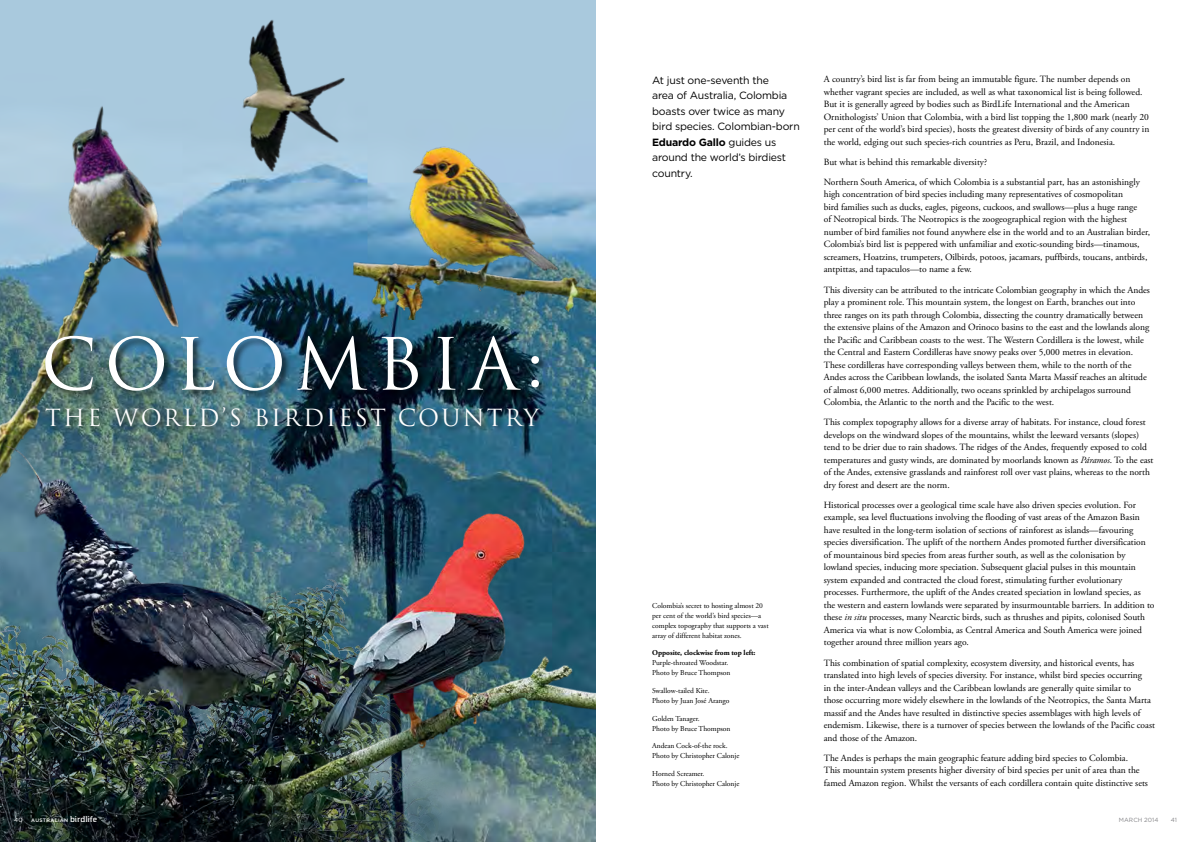
<style>
.page{position:relative;width:1191px;height:842px;background:#fff}
.page>*{position:absolute;margin:0;border:0;box-sizing:border-box;transform-origin:0 0}
.t1{font:70px "Trajan Pro";letter-spacing:.105em;color:#fff}
.t2{font:23px "Trajan Pro";letter-spacing:.095em;color:#fff}
.t3{font:10.5px/15.5px "Gotham";letter-spacing:-.02em;color:#000}
.t4{font:9.5px/12.5px "Adobe Garamond Pro";letter-spacing:-.005em;color:#000}
.t5{font:7.5px/10px "Adobe Garamond Pro";letter-spacing:-.005em;color:#000}
.t6{font:700 7.5px "Adobe Garamond Pro";letter-spacing:-.005em;color:#000}
.t7{font:6px "Gotham";letter-spacing:.015em;color:#848487}
.t8{font:6px "Gotham";color:#fff}
.t9{font:500 5px "Gotham";letter-spacing:.06em;color:#fff}
.s1{font-family:"Shabash Pro";font-weight:400;font-size:8px}
.s2{font-weight:700}
.s3{font-style:italic}
</style>
<div class="page">
<img style="left:0;top:0;width:595px;height:509px">
<img style="left:331px;top:126px;width:264px;height:193px">
<img style="left:0;top:78px;width:215px;height:330px">
<img style="left:0;top:408px;width:495px;height:434px">
<div style="left:43px;top:405px;width:504px;height:29px;background:#000;opacity:.65"></div>
<div style="left:44px;top:335px;width:504px;height:65px;background:#000;opacity:.65"></div>
<img style="left:262px;top:509px;width:333px;height:333px">
<img style="left:196px;top:4px;width:176px;height:182px">
<h1 class="t1" style="left:41px;top:320px;width:504px">COLOMB IA:</h1>
<h2 class="t2" style="left:45px;top:403px;width:495px">THE WORLD’S BIRDIEST COUNTRY</h2>
<p class="t8" style="left:14px;top:816px;width:10px">40</p>
<p class="t9" style="left:31px;top:817px;width:67px">AUSTRALIAN <span class="s1">birdlife</span></p>
<p class="t3" style="left:652px;top:72px;width:149px">At just one-seventh the<br>area of Australia, Colombia boasts over twice as many bird species. Colombian-born<br><span class="s2">Eduardo Gallo</span> guides us around the world’s birdiest country.</p>
<p class="t5" style="left:652px;top:601px;width:118px">Colombia’s secret to hosting almost 20 per cent of the world’s bird species—a complex topography that supports a vast array of different habitat zones.</p>
<p class="t6" style="left:652px;top:649px;width:105px">Opposite, clockwise from top left:</p>
<p class="t5" style="left:652px;top:658px;width:80px">Purple-throated Woodstar.<br>Photo by Bruce Thompson</p>
<p class="t5" style="left:652px;top:686px;width:79px">Swallow-tailed Kite.<br>Photo by Juan José Arango</p>
<p class="t5" style="left:652px;top:714px;width:80px">Golden Tanager.<br>Photo by Bruce Thompson</p>
<p class="t5" style="left:652px;top:741px;width:89px">Andean Cock-of-the rock.<br>Photo by Christopher Calonje</p>
<p class="t5" style="left:652px;top:769px;width:89px">Horned Screamer.<br>Photo by Christopher Calonje</p>
<p class="t4" style="left:823px;top:73px;width:327px">A country’s bird list is far from being an immutable figure. The number depends on whether vagrant species are included, as well as what taxonomical list is being followed.<br>But it is generally agreed by bodies such as BirdLife International and the American Ornithologists’ Union that Colombia, with a bird list topping the 1,800 mark (nearly 20 per cent of the world’s bird species), hosts the greatest diversity of birds of any country in the world, edging out such species-rich countries as Peru, Brazil, and Indonesia.</p>
<p class="t4" style="left:823px;top:152px;width:317px;line-height:20.1px">But what is behind this remarkable diversity?<br>Northern South America, of which Colombia is a substantial part, has an astonishingly</p>
<p class="t4" style="left:823px;top:188px;width:328px">high concentration of bird species including many representatives of cosmopolitan<br>bird families such as ducks, eagles, pigeons, cuckoos, and swallows—plus a huge range<br>of Neotropical birds. The Neotropics is the zoogeographical region with the highest number of bird families not found anywhere else in the world and to an Australian birder, Colombia’s bird list is peppered with unfamiliar and exotic-sounding birds—tinamous, screamers, Hoatzins, trumpeters, Oilbirds, potoos, jacamars, puffbirds, toucans, antbirds, antpittas, and tapaculos—to name a few.</p>
<p class="t4" style="left:823px;top:284px;width:328px">This diversity can be attributed to the intricate Colombian geography in which the Andes play a prominent role. This mountain system, the longest on Earth, branches out into three ranges on its path through Colombia, dissecting the country dramatically between the extensive plains of the Amazon and Orinoco basins to the east and the lowlands along the Pacific and Caribbean coasts to the west. The Western Cordillera is the lowest, while the Central and Eastern Cordilleras have snowy peaks over 5,000 metres in elevation.<br>These cordilleras have corresponding valleys between them, while to the north of the Andes across the Caribbean lowlands, the isolated Santa Marta Massif reaches an altitude of almost 6,000 metres. Additionally, two oceans sprinkled by archipelagos surround Colombia, the Atlantic to the north and the Pacific to the west.</p>
<p class="t4" style="left:823px;top:416px;width:331px">This complex topography allows for a diverse array of habitats. For instance, cloud forest develops on the windward slopes of the mountains, whilst the leeward versants (slopes) tend to be drier due to rain shadows. The ridges of the Andes, frequently exposed to cold temperatures and gusty winds, are dominated by moorlands known as <span class="s3">Páramos</span>. To the east of the Andes, extensive grasslands and rainforest roll over vast plains, whereas to the north dry forest and desert are the norm.</p>
<p class="t4" style="left:823px;top:499px;width:332px">Historical processes over a geological time scale have also driven species evolution. For example, sea level fluctuations involving the flooding of vast areas of the Amazon Basin have resulted in the long-term isolation of sections of rainforest as islands—favouring species diversification. The uplift of the northern Andes promoted further diversification of mountainous bird species from areas further south, as well as the colonisation by lowland species, inducing more speciation. Subsequent glacial pulses in this mountain system expanded and contracted the cloud forest, stimulating further evolutionary processes. Furthermore, the uplift of the Andes created speciation in lowland species, as the western and eastern lowlands were separated by insurmountable barriers. In addition to these <span class="s3">in situ</span> processes, many Nearctic birds, such as thrushes and pipits, colonised South America via what is now Colombia, as Central America and South America were joined together around three million years ago.</p>
<p class="t4" style="left:823px;top:657px;width:333px">This combination of spatial complexity, ecosystem diversity, and historical events, has translated into high levels of species diversity. For instance, whilst bird species occurring<br>in the inter-Andean valleys and the Caribbean lowlands are generally quite similar to<br>those occurring more widely elsewhere in the lowlands of the Neotropics, the Santa Marta massif and the Andes have resulted in distinctive species assemblages with high levels of endemism. Likewise, there is a turnover of species between the lowlands of the Pacific coast and those of the Amazon.</p>
<p class="t4" style="left:823px;top:752px;width:326px">The Andes is perhaps the main geographic feature adding bird species to Colombia.<br>This mountain system presents higher diversity of bird species per unit of area than the famed Amazon region. Whilst the versants of each cordillera contain quite distinctive sets</p>
<p class="t7" style="left:1118px;top:816px;width:41px">MARCH 2014</p>
<p class="t7" style="left:1170px;top:816px;width:8px">41</p>
</div>
